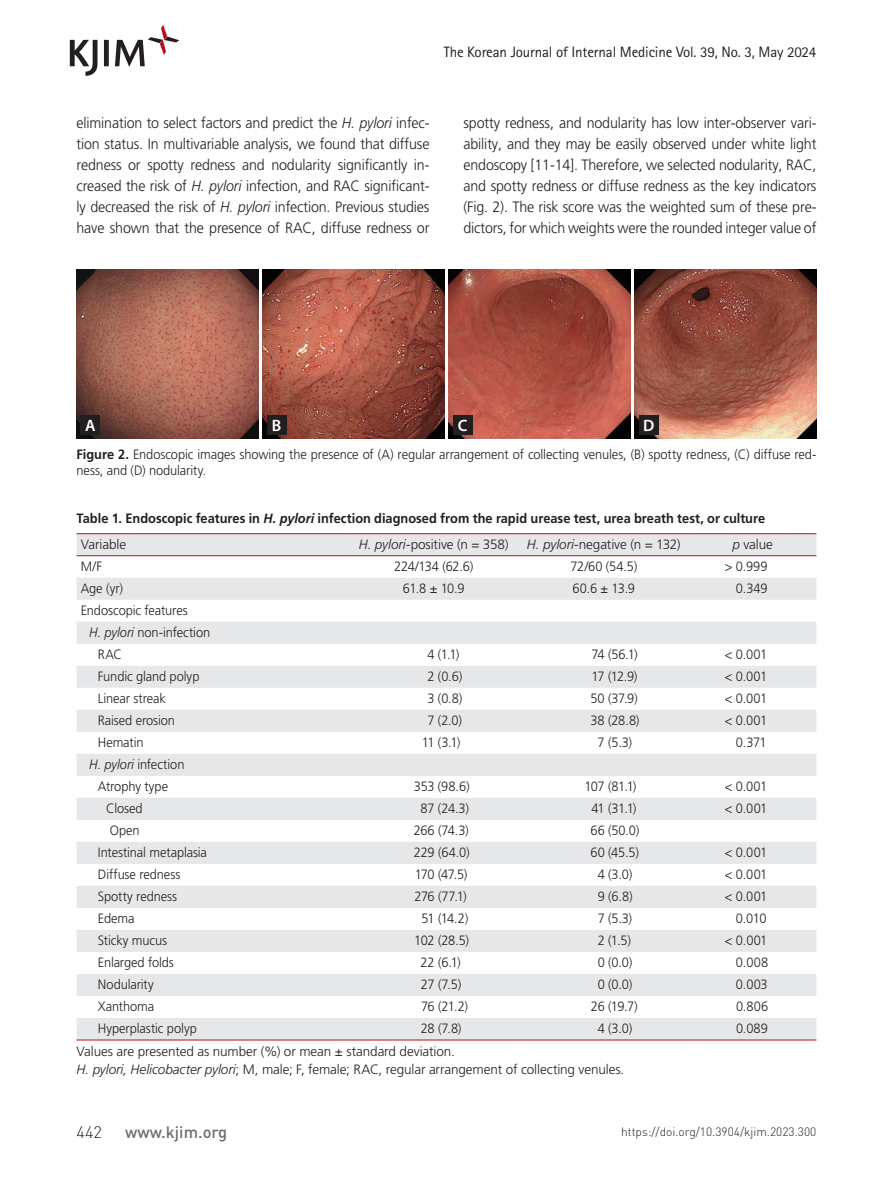
<style>
.page{position:relative;width:893px;height:1191px;background:#fff}
.page>*{position:absolute;margin:0;border:0;box-sizing:border-box;transform-origin:0 0}
.t1{font:500 16.5px "DIN Pro";color:#6c6d70}
.t2{font:600 16.5px "Myriad Pro";color:#fff}
.t3{font:300 16.5px "DIN Pro";color:#231f20}
.t4{font:300 15px/21px "Frutiger LT Std";letter-spacing:-.01em;color:#231f20;text-align:justify;scale:.95 1}
.t5{font:15px "Rotis Sans Serif Std";letter-spacing:-.01em;color:#231f20}
.t6{font:300 13.5px/16.2px "Frutiger LT Std";letter-spacing:-.01em;color:#231f20;scale:.95 1}
.t7{font:300 13.5px/18px "Frutiger LT Std";letter-spacing:-.01em;color:#231f20}
.t8{font:700 13.5px/26.7px "Frutiger LT Std";color:#231f20;scale:.95 1}
.t9{font:300 12px "DIN Pro";color:#231f20}
.s1{font-style:italic}
.s2{font-weight:700}
.s3{font-weight:300}
</style>
<div class="page">
<svg style="left:70px;top:25px;width:109px;height:51px"></svg>
<img style="left:77px;top:269px;width:181px;height:170px">
<img style="left:449px;top:269px;width:181px;height:170px">
<img style="left:263px;top:269px;width:181px;height:170px">
<img style="left:635px;top:269px;width:181px;height:170px">
<div style="left:81px;top:415px;width:19px;height:20px;background:#231f20"></div>
<div style="left:453px;top:415px;width:19px;height:20px;background:#231f20"></div>
<div style="left:267px;top:415px;width:19px;height:20px;background:#231f20"></div>
<div style="left:639px;top:415px;width:19px;height:20px;background:#231f20"></div>
<svg style="left:77px;top:534px;width:739px;height:505px;fill:#e6e7e9"></svg>
<hr style="left:77px;top:533px;width:272px;height:1px;background:#bb1018">
<hr style="left:349px;top:533px;width:170px;height:1px;background:#bb1018">
<hr style="left:519px;top:533px;width:170px;height:1px;background:#bb1018">
<hr style="left:689px;top:533px;width:127px;height:1px;background:#bb1018">
<hr style="left:77px;top:1039px;width:272px;height:1px;background:#bb1018">
<hr style="left:349px;top:1039px;width:170px;height:1px;background:#bb1018">
<hr style="left:519px;top:1039px;width:170px;height:1px;background:#bb1018">
<hr style="left:689px;top:1039px;width:127px;height:1px;background:#bb1018">
<hr style="left:77px;top:555px;width:272px;height:1px;background:#bb1018">
<hr style="left:349px;top:555px;width:170px;height:1px;background:#bb1018">
<hr style="left:519px;top:555px;width:170px;height:1px;background:#bb1018">
<hr style="left:689px;top:555px;width:127px;height:1px;background:#bb1018">
<p class="t5" style="left:444px;top:43px;width:374px">The Korean Journal of Internal Medicine Vol. 39, No. 3, May 2024</p>
<p class="t4" style="left:77px;top:112px;width:373px">elimination to select factors and predict the <span class="s1">H. pylori</span> infec&shy;tion status. In multivariable analysis, we found that diffuse redness or spotty redness and nodularity significantly in&shy;creased the risk of <span class="s1">H. pylori</span> infection, and RAC significant&shy;ly decreased the risk of <span class="s1">H. pylori</span> infection. Previous studies have shown that the presence of RAC, diffuse redness or</p>
<p class="t4" style="left:463px;top:112px;width:373px">spotty redness, and nodularity has low inter-observer vari&shy;ability, and they may be easily observed under white light endoscopy [11-14]. Therefore, we selected nodularity, RAC, and spotty redness or diffuse redness as the key indicators (Fig. 2). The risk score was the weighted sum of these pre&shy;dictors, for which weights were the rounded integer value of</p>
<p class="t2" style="left:85px;top:415px;width:12px">A</p>
<p class="t2" style="left:272px;top:415px;width:11px">B</p>
<p class="t2" style="left:458px;top:415px;width:11px">C</p>
<p class="t2" style="left:643px;top:415px;width:13px">D</p>
<p class="t6" style="left:77px;top:446px;width:780px"><span class="s2">Figure 2.</span> Endoscopic images showing the presence of (A) regular arrangement of collecting venules, (B) spotty redness, (C) diffuse red&shy;ness, and (D) nodularity.</p>
<p class="t8" style="left:81px;top:504px;width:722px;text-indent:-4px">Table 1. Endoscopic features in <span class="s1">H. pylori</span> infection diagnosed from the rapid urease test, urea breath test, or culture<br><span class="s3">Variable</span></p>
<p class="t7" style="left:359px;top:536px;width:151px"><span class="s1">H. pylori</span>-positive (n = 358)</p>
<p class="t7" style="left:527px;top:536px;width:155px"><span class="s1">H. pylori</span>-negative (n = 132)</p>
<p class="t7" style="left:732px;top:536px;width:42px"><span class="s1">p</span> value</p>
<p class="t6" style="left:81px;top:558px;width:24px">M/F</p>
<p class="t6" style="left:394px;top:558px;width:85px">224/134 (62.6)</p>
<p class="t6" style="left:570px;top:558px;width:72px">72/60 (54.5)</p>
<p class="t6" style="left:725px;top:558px;width:46px">&gt; 0.999</p>
<p class="t6" style="left:81px;top:580px;width:46px">Age (yr)</p>
<p class="t6" style="left:403px;top:580px;width:66px">61.8 ± 10.9</p>
<p class="t6" style="left:573px;top:580px;width:67px">60.6 ± 13.9</p>
<p class="t6" style="left:736px;top:580px;width:35px">0.349</p>
<p class="t6" style="left:81px;top:602px;width:114px">Endoscopic features</p>
<p class="t6" style="left:89px;top:624px;width:129px"><span class="s1">H. pylori</span> non-infection</p>
<p class="t6" style="left:98px;top:646px;width:27px">RAC</p>
<p class="t6" style="left:428px;top:646px;width:35px">4 (1.1)</p>
<p class="t6" style="left:591px;top:646px;width:50px">74 (56.1)</p>
<p class="t6" style="left:725px;top:646px;width:46px">&lt; 0.001</p>
<p class="t6" style="left:98px;top:668px;width:109px">Fundic gland polyp</p>
<p class="t6" style="left:428px;top:668px;width:38px">2 (0.6)</p>
<p class="t6" style="left:591px;top:668px;width:50px">17 (12.9)</p>
<p class="t6" style="left:725px;top:668px;width:46px">&lt; 0.001</p>
<p class="t6" style="left:98px;top:690px;width:73px">Linear streak</p>
<p class="t6" style="left:428px;top:690px;width:38px">3 (0.8)</p>
<p class="t6" style="left:591px;top:690px;width:51px">50 (37.9)</p>
<p class="t6" style="left:725px;top:690px;width:46px">&lt; 0.001</p>
<p class="t6" style="left:98px;top:712px;width:83px">Raised erosion</p>
<p class="t6" style="left:428px;top:712px;width:38px">7 (2.0)</p>
<p class="t6" style="left:590px;top:712px;width:53px">38 (28.8)</p>
<p class="t6" style="left:725px;top:712px;width:46px">&lt; 0.001</p>
<p class="t6" style="left:98px;top:734px;width:50px">Hematin</p>
<p class="t6" style="left:422px;top:734px;width:42px">11 (3.1)</p>
<p class="t6" style="left:598px;top:734px;width:38px">7 (5.3)</p>
<p class="t6" style="left:736px;top:734px;width:34px">0.371</p>
<p class="t6" style="left:89px;top:754px;width:102px;line-height:22px;text-align:center"><span class="s1">H. pylori</span> infection<br>Atrophy type</p>
<p class="t6" style="left:414px;top:778px;width:60px">353 (98.6)</p>
<p class="t6" style="left:584px;top:778px;width:56px">107 (81.1)</p>
<p class="t6" style="left:725px;top:778px;width:46px">&lt; 0.001</p>
<p class="t6" style="left:106px;top:800px;width:40px">Closed</p>
<p class="t6" style="left:421px;top:800px;width:52px">87 (24.3)</p>
<p class="t6" style="left:591px;top:800px;width:49px">41 (31.1)</p>
<p class="t6" style="left:725px;top:800px;width:46px">&lt; 0.001</p>
<p class="t6" style="left:110px;top:822px;width:33px">Open</p>
<p class="t6" style="left:414px;top:822px;width:59px">266 (74.3)</p>
<p class="t6" style="left:590px;top:822px;width:53px">66 (50.0)</p>
<p class="t6" style="left:98px;top:844px;width:116px">Intestinal metaplasia</p>
<p class="t6" style="left:414px;top:844px;width:60px">229 (64.0)</p>
<p class="t6" style="left:590px;top:844px;width:52px">60 (45.5)</p>
<p class="t6" style="left:725px;top:844px;width:46px">&lt; 0.001</p>
<p class="t6" style="left:98px;top:866px;width:88px">Diffuse redness</p>
<p class="t6" style="left:415px;top:866px;width:57px">170 (47.5)</p>
<p class="t6" style="left:598px;top:866px;width:38px">4 (3.0)</p>
<p class="t6" style="left:725px;top:866px;width:46px">&lt; 0.001</p>
<p class="t6" style="left:98px;top:889px;width:85px">Spotty redness</p>
<p class="t6" style="left:414px;top:889px;width:56px">276 (77.1)</p>
<p class="t6" style="left:598px;top:889px;width:38px">9 (6.8)</p>
<p class="t6" style="left:725px;top:889px;width:46px">&lt; 0.001</p>
<p class="t6" style="left:98px;top:911px;width:40px">Edema</p>
<p class="t6" style="left:421px;top:911px;width:51px">51 (14.2)</p>
<p class="t6" style="left:598px;top:911px;width:38px">7 (5.3)</p>
<p class="t6" style="left:736px;top:911px;width:34px">0.010</p>
<p class="t6" style="left:98px;top:933px;width:74px">Sticky mucus</p>
<p class="t6" style="left:414px;top:933px;width:59px">102 (28.5)</p>
<p class="t6" style="left:598px;top:933px;width:37px">2 (1.5)</p>
<p class="t6" style="left:725px;top:933px;width:46px">&lt; 0.001</p>
<p class="t6" style="left:98px;top:955px;width:82px">Enlarged folds</p>
<p class="t6" style="left:421px;top:955px;width:44px">22 (6.1)</p>
<p class="t6" style="left:598px;top:955px;width:38px">0 (0.0)</p>
<p class="t6" style="left:736px;top:955px;width:35px">0.008</p>
<p class="t6" style="left:98px;top:977px;width:60px">Nodularity</p>
<p class="t6" style="left:421px;top:977px;width:44px">27 (7.5)</p>
<p class="t6" style="left:598px;top:977px;width:38px">0 (0.0)</p>
<p class="t6" style="left:736px;top:977px;width:35px">0.003</p>
<p class="t6" style="left:98px;top:999px;width:61px">Xanthoma</p>
<p class="t6" style="left:421px;top:999px;width:51px">76 (21.2)</p>
<p class="t6" style="left:591px;top:999px;width:51px">26 (19.7)</p>
<p class="t6" style="left:736px;top:999px;width:35px">0.806</p>
<p class="t6" style="left:98px;top:1021px;width:106px">Hyperplastic polyp</p>
<p class="t6" style="left:421px;top:1021px;width:44px">28 (7.8)</p>
<p class="t6" style="left:598px;top:1021px;width:38px">4 (3.0)</p>
<p class="t6" style="left:736px;top:1021px;width:35px">0.089</p>
<p class="t7" style="left:77px;top:1042px;width:549px">Values are presented as number (%) or mean ± standard deviation.<br><span class="s1">H. pylori, Helicobacter pylori</span>; M, male; F, female; RAC, regular arrangement of collecting venules.</p>
<p class="t3" style="left:77px;top:1120px;width:27px">442</p>
<p class="t1" style="left:125px;top:1120px;width:104px">www.kjim.org</p>
<p class="t9" style="left:621px;top:1123px;width:197px">https://doi.org/10.3904/kjim.2023.300</p>
</div>
